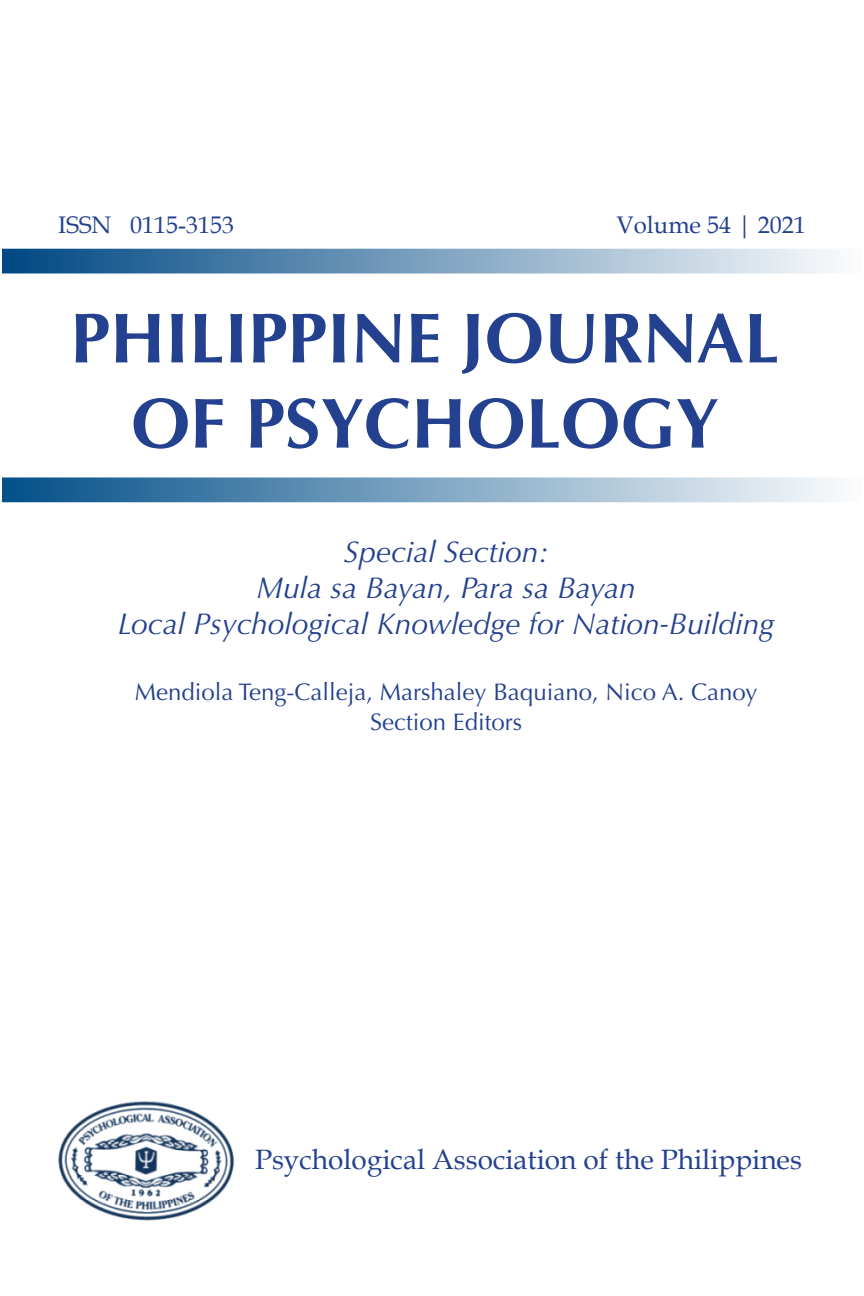
<style>
.page{position:relative;width:864px;height:1296px;background:#fff}
.page>*{position:absolute;margin:0;border:0;box-sizing:border-box;transform-origin:0 0}
.t1{font:700 71px/85.2px "Optima";color:#24418f;text-align:center}
.t2{font:italic 30px/36px "Optima";color:#24418f;text-align:center}
.t3{font:28px "Book Antiqua";color:#24418f}
.t4{font:24px/30px "Optima";color:#24418f;text-align:center}
.t5{font:24px "Book Antiqua";color:#24418f}
</style>
<div class="page">
<svg style="left:2px;top:477px;width:832px;height:26px;background:#81a7c4"></svg>
<div style="left:0;top:247px;width:864px;height:29px;background:linear-gradient(to right,#004783,#fdfdfd);border:2px solid #fff"></div>
<img style="left:58px;top:1101px;width:176px;height:120px">
<p class="t5" style="left:58px;top:211px;width:177px">ISSN 0115-3153</p>
<p class="t5" style="left:617px;top:211px;width:191px">Volume 54 | 2021</p>
<h1 class="t1" style="left:71px;top:297px;width:710px">PHILIPPINE JOURNAL<br>OF PSYCHOLOGY</h1>
<p class="t2" style="left:118px;top:534px;width:658px">Special Section:<br>Mula sa Bayan, Para sa Bayan<br>Local Psychological Knowledge for Nation-Building</p>
<p class="t4" style="left:135px;top:677px;width:624px">Mendiola Teng-Calleja, Marshaley Baquiano, Nico A. Canoy<br>Section Editors</p>
<p class="t3" style="left:255px;top:1143px;width:548px">Psychological Association of the Philippines</p>
</div>
